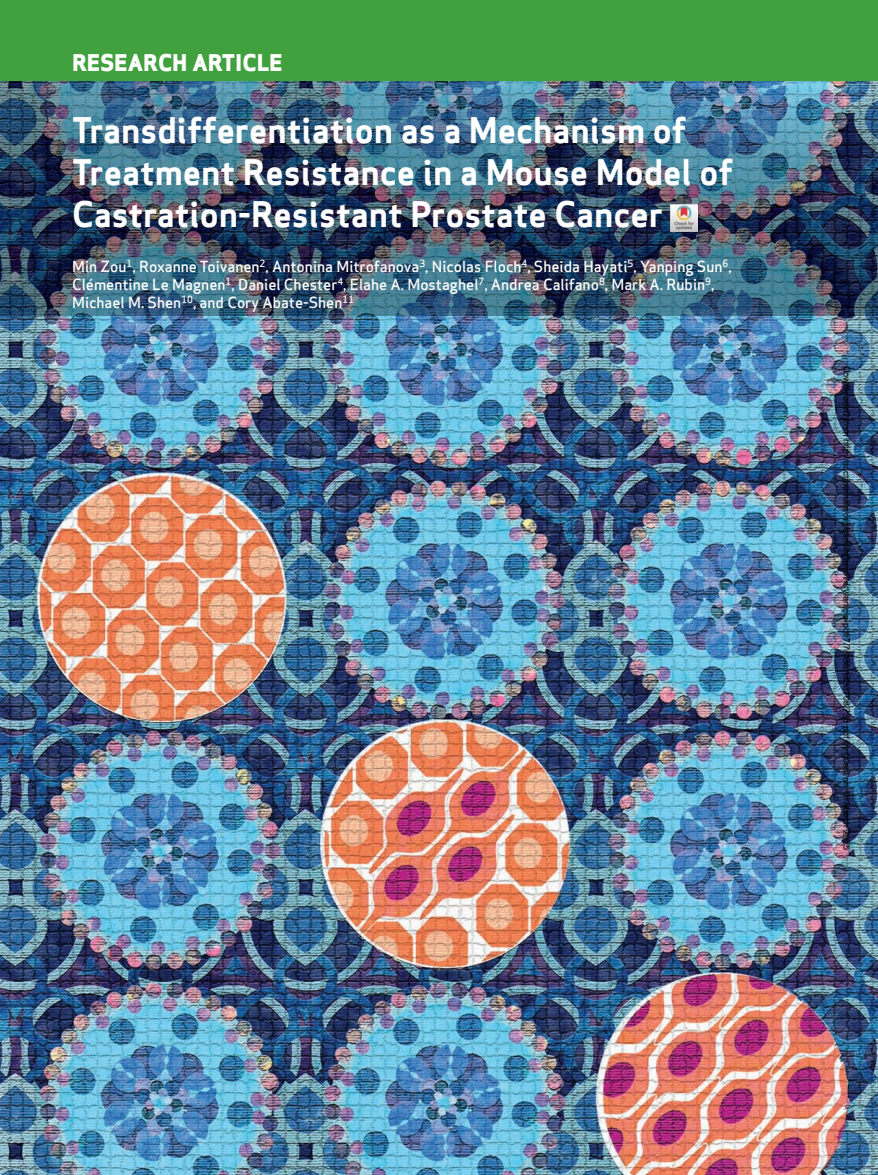
<style>
.page{position:relative;width:878px;height:1175px;background:#fff}
.page>*{position:absolute;margin:0;border:0;box-sizing:border-box;transform-origin:0 0}
.t1{font:700 34.5px/42px "Apex Sans";color:#fff}
.t2{font:800 22.5px "Apex Sans";color:#fff}
.t3{font:500 15px/18px "Apex Sans";color:#fff}
.t4{font:9px "Arial";color:#000}
</style>
<div class="page">
<img style="left:0;top:315px;width:878px;height:859px">
<div style="left:0;top:0;width:878px;height:81px;background:#40a13e"></div>
<img style="left:0;top:81px;width:878px;height:234px">
<img style="left:670px;top:204px;width:27px;height:27px">
<h2 class="t2" style="left:72px;top:48px;width:212px">RESEARCH ARTICLE</h2>
<h1 class="t1" style="left:72px;top:109px;width:662px">Transdifferentiation as a Mechanism of<br>Treatment Resistance in a Mouse Model of<br>Castration-Resistant Prostate Cancer</h1>
<p class="t3" style="left:72px;top:255px;width:661px">Min Zou <sup>1</sup> , Roxanne Toivanen <sup>2</sup> , Antonina Mitrofanova <sup>3</sup> , Nicolas Floch <sup>4</sup> , Sheida Hayati <sup>5</sup> , Yanping Sun <sup>6</sup> ,<br>Clémentine Le Magnen <sup>1</sup> , Daniel Chester <sup>4</sup> , Elahe A. Mostaghel <sup>7</sup> , Andrea Califano <sup>8</sup> , Mark A. Rubin <sup>9</sup> ,<br>Michael M. Shen <sup>10</sup> , and Cory Abate-Shen <sup>11</sup></p>
<p class="t4" style="left:850px;top:366px;width:485px;rotate:90deg">Downloaded from http://aacrjournals.org/cancerdiscovery/article-pdf/7/7/736/1833708/736.pdf by guest on 16 March 2025</p>
</div>
